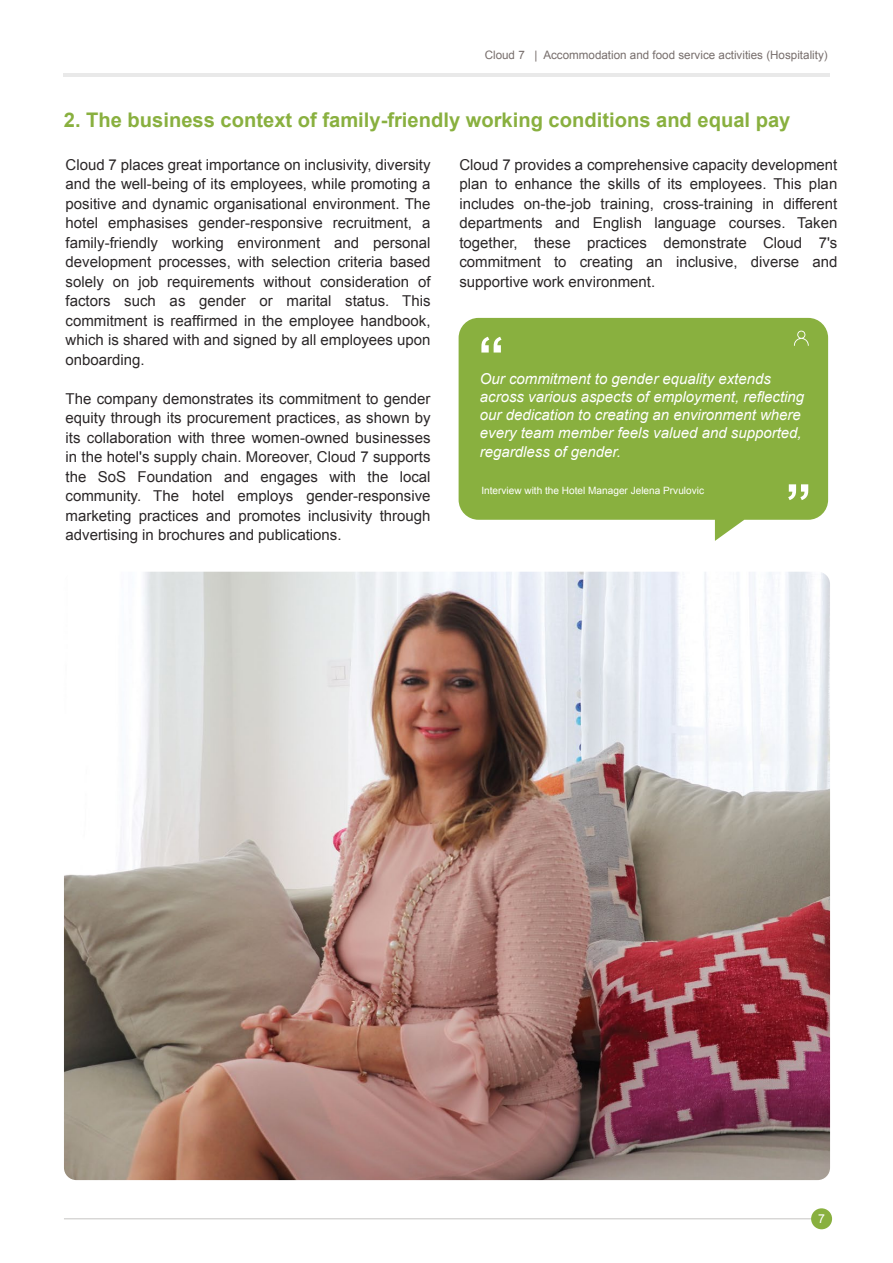
<style>
.page{position:relative;width:893px;height:1263px;background:#fff}
.page>*{position:absolute;margin:0;border:0;box-sizing:border-box;transform-origin:0 0}
.t1{font:700 20.1px "Arial";color:#89b03f}
.t2{font:15px/19.5px "Arial";color:#2b2728;text-align:justify}
.t3{font:italic 15px/18.3px "Arial";color:#fff}
.t4{font:12.3px "Arial";color:#fff}
.t5{font:11.7px "Arial";color:#776e6c}
.t6{font:10.05px "Arial";color:#fff}
</style>
<div class="page">
<hr style="left:64px;top:1218px;width:765px;height:1px;background:#c6c5c4">
<hr style="left:63px;top:73px;width:767px;height:4px;background:#e9e9e9">
<div style="left:811px;top:1208px;width:21px;height:21px;background:#89b03f;border-radius:10px"></div>
<svg style="left:459px;top:318px;width:369px;height:223px;background:#94b751"></svg>
<svg style="left:481px;top:337px;width:20px;height:15px"></svg>
<svg style="left:788px;top:484px;width:20px;height:16px"></svg>
<svg style="left:794px;top:330px;width:15px;height:16px"></svg>
<img style="left:64px;top:572px;width:766px;height:608px">
<p class="t5" style="left:485px;top:48px;width:344px">Cloud 7 | Accommodation and food service activities (Hospitality)</p>
<h1 class="t1" style="left:64px;top:107px;width:728px">2. The business context of family-friendly working conditions and equal pay</h1>
<p class="t2" style="left:66px;top:155px;width:366px">Cloud 7 places great importance on inclusivity, diversity and the well-being of its employees, while promoting a positive and dynamic organisational environment. The hotel emphasises gender-responsive recruitment, a family-friendly working environment and personal development processes, with selection criteria based solely on job requirements without consideration of factors such as gender or marital status. This commitment is reaffirmed in the employee handbook, which is shared with and signed by all employees upon onboarding.</p>
<p class="t2" style="left:66px;top:389px;width:366px">The company demonstrates its commitment to gender equity through its procurement practices, as shown by its collaboration with three women-owned businesses in the hotel's supply chain. Moreover, Cloud 7 supports the SoS Foundation and engages with the local community. The hotel employs gender-responsive marketing practices and promotes inclusivity through advertising in brochures and publications.</p>
<p class="t2" style="left:459px;top:155px;width:379px">Cloud 7 provides a comprehensive capacity development plan to enhance the skills of its employees. This plan includes on-the-job training, cross-training in different departments and English language courses. Taken together, these practices demonstrate Cloud 7's commitment to creating an inclusive, diverse and supportive work environment.</p>
<p class="t3" style="left:480px;top:369px;width:326px">Our commitment to gender equality extends across various aspects of employment, reflecting our dedication to creating an environment where every team member feels valued and supported, regardless of gender.</p>
<p class="t6" style="left:481px;top:484px;width:224px">Interview with the Hotel Manager Jelena Prvulovic</p>
<p class="t4" style="left:818px;top:1211px;width:8px">7</p>
</div>
